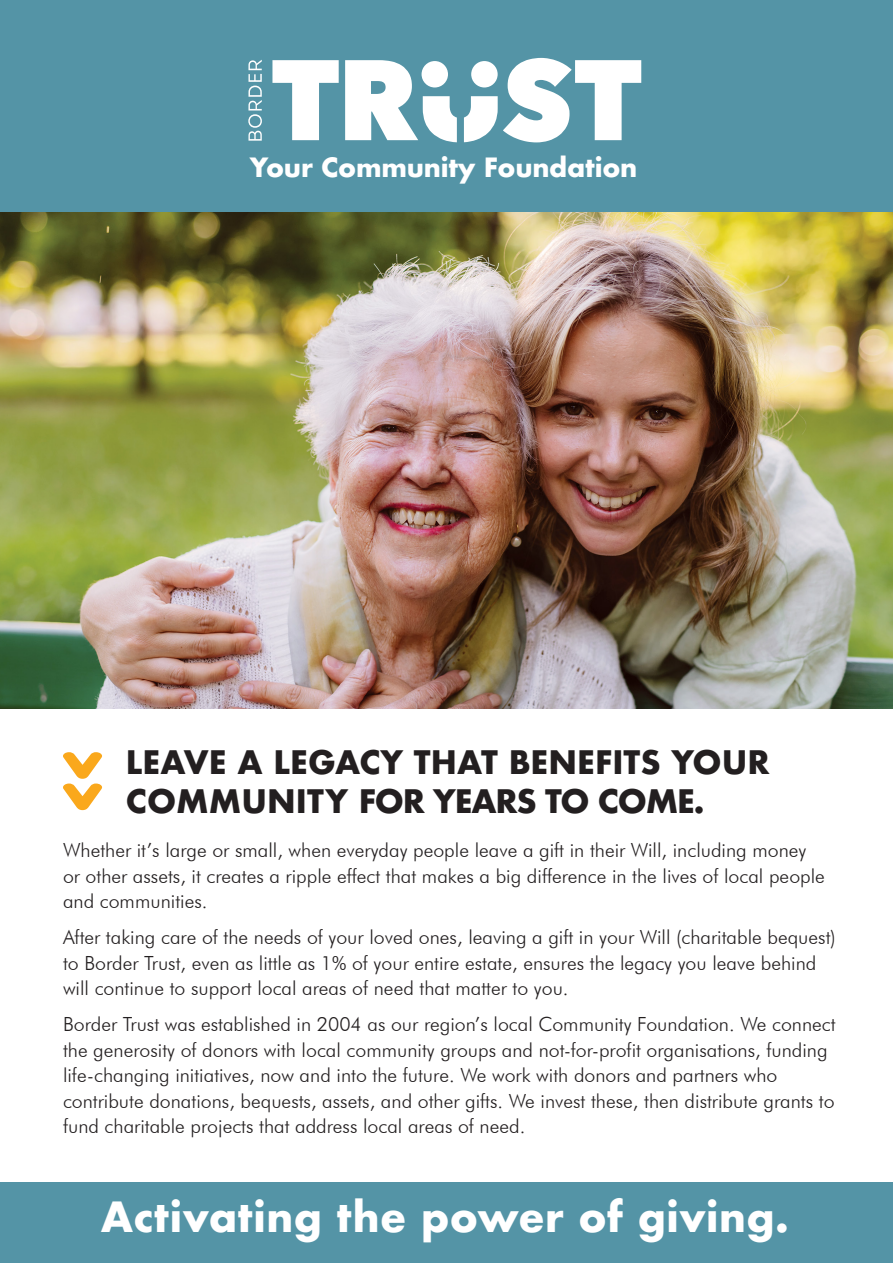
<style>
.page{position:relative;width:893px;height:1263px;background:#fff}
.page>*{position:absolute;margin:0;border:0;box-sizing:border-box;transform-origin:0 0}
.t1{font:700 40.5px "Futura";letter-spacing:.01em;color:#fff}
.t2{font:700 31.5px/39px "Futura";color:#231f20}
.t3{font:700 25.8px "Futura";letter-spacing:-.01em;color:#fff}
.t4{font:300 19.5px/25.5px "Futura BT";color:#231f20}
</style>
<div class="page">
<img style="left:0;top:211px;width:893px;height:497px">
<div style="left:0;top:0;width:893px;height:211px;background:#5494a6"></div>
<svg style="left:248px;top:60px;width:14px;height:81px"></svg>
<svg style="left:272px;top:58px;width:369px;height:84px"></svg>
<div style="left:0;top:1182px;width:893px;height:81px;background:#5494a6"></div>
<svg style="left:63px;top:752px;width:39px;height:58px"></svg>
<p class="t3" style="left:250px;top:149px;width:389px">Your Community Foundation</p>
<p class="t2" style="left:126px;top:743px;width:645px">LEAVE A LEGACY THAT BENEFITS YOUR<br>COMMUNITY FOR YEARS TO COME.</p>
<p class="t4" style="left:63px;top:837px;width:763px">Whether it’s large or small, when everyday people leave a gift in their Will, including money or other assets, it creates a ripple effect that makes a big difference in the lives of local people and communities.</p>
<p class="t4" style="left:63px;top:924px;width:774px">After taking care of the needs of your loved ones, leaving a gift in your Will (charitable bequest) to Border Trust, even as little as 1% of your entire estate, ensures the legacy you leave behind will continue to support local areas of need that matter to you.</p>
<p class="t4" style="left:63px;top:1011px;width:774px">Border Trust was established in 2004 as our region’s local Community Foundation. We connect the generosity of donors with local community groups and not-for-profit organisations, funding life-changing initiatives, now and into the future. We work with donors and partners who contribute donations, bequests, assets, and other gifts. We invest these, then distribute grants to fund charitable projects that address local areas of need.</p>
<p class="t1" style="left:101px;top:1188px;width:689px">Activating the power of giving.</p>
</div>
